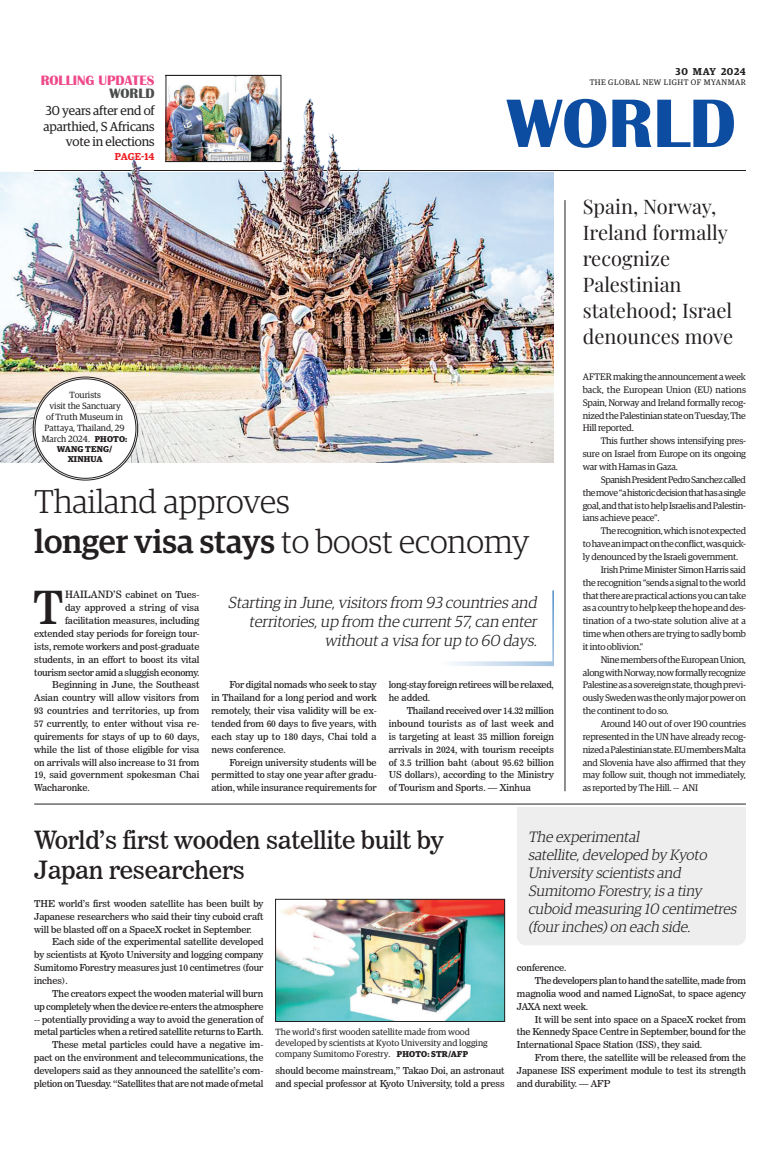
<style>
.page{position:relative;width:773px;height:1152px;background:#fff}
.page>*{position:absolute;margin:0;border:0;box-sizing:border-box;transform-origin:0 0}
.t1{font:700 71px "Britannic";color:#0d4da1}
._1st_Drop{font:45.3px "News 706 BT Roman C";color:#231f20}
.t2{font:300 33px/39.6px "Guardian Egyp";color:#231f20}
._2_Clm_Head{font:25px/30px "News 706 BT Roman C";letter-spacing:-.01em;color:#231f20}
.t3{font:20px/26px "Playfair Display";color:#231f20}
.t4{font:italic 300 16px/19.2px "Guardian Egyp";letter-spacing:.005em;color:#231f20;text-align:right}
.t5{font:italic 300 15px/18px "Guardian Egyp";color:#231f20}
.t6{font:700 14px "Britannic";color:#ef488a}
.t7{font:700 14px "Britannic";color:#4b4c4d}
._2_Clm_Head-2{font:13px/15.6px "Guardian Egyp";letter-spacing:-.01em;color:#231f20;text-align:right}
.t8{font:600 10px "Guardian Egyp";letter-spacing:.06em;color:#231f20}
.Spill_Style{font:600 10px "Guardian Egyp";letter-spacing:-.005em;color:#ee1d23}
._2nd_Body{font:9.5px/12.9px "News 706 BT Roman C";letter-spacing:-.01em;color:#231f20;text-align:justify}
.Brief_2nd_Body{font:9.5px/12.9px "Guardian Egyp";letter-spacing:-.02em;color:#231f20;text-align:justify}
._1st_Drop-2{font:9.5px/12.9px "News 706 BT Roman C";letter-spacing:-.005em;color:#231f20;text-align:right}
.Normal_Para{font:9.5px/12.9px "News 706 BT Roman C";letter-spacing:-.01em;color:#231f20;text-align:justify}
.t9{font:9px/10.8px "Guardian Egyp";color:#231f20}
.t10{font:700 8.5px/10.2px "Guardian Egyp";letter-spacing:.02em;color:#231f20;text-align:center}
.t11{font:8px "Guardian Egyp";letter-spacing:.06em;color:#231f20}
.s1{font-weight:700;font-size:8.5px}
.s2{font-weight:500}
.s3{font-size:10px}
</style>
<div class="page">
<svg style="left:168px;top:77px;width:110px;height:17px"></svg>
<div style="left:166px;top:75px;width:115px;height:87px;border:1px solid #231f20"></div>
<hr style="left:35px;top:170px;width:711px;height:1px;background:#231f20">
<svg style="left:450px;top:590px;width:104px;height:76px"></svg>
<hr style="left:34px;top:804px;width:712px;height:1px;background:#231f20">
<img style="left:277px;top:901px;width:225px;height:119px">
<div style="left:275px;top:899px;width:229px;height:123px;border:1px solid #231f20"></div>
<div style="left:517px;top:807px;width:229px;height:138px;background:#eeeeef"></div>
<hr style="left:564px;top:200px;width:1px;height:591px;background:#231f20">
<img style="left:0;top:94px;width:554px;height:369px">
<div style="left:34px;top:378px;width:103px;height:101px;background:#fff;border-radius:50%"></div>
<p class="t6" style="left:41px;top:72px;width:115px">ROLLING UPDATES</p>
<p class="t7" style="left:109px;top:86px;width:47px">WORLD</p>
<p class="_2_Clm_Head-2" style="left:43px;top:102px;width:113px">30 years after end of aparthied, S Africans vote in elections</p>
<p class="Spill_Style" style="left:115px;top:149px;width:41px">PAGE-14</p>
<p class="t8" style="left:675px;top:64px;width:72px">30 MAY 2024</p>
<p class="t11" style="left:589px;top:76px;width:158px">THE GLOBAL NEW LIGHT OF MYANMAR</p>
<h1 class="t1" style="left:507px;top:83px;width:230px">WORLD</h1>
<p class="t9" style="left:42px;top:389px;width:87px;text-align:center">Tourists<br>visit the Sanctuary<br>of Truth Museum in<br>Pattaya, Thailand, 29<br>March 2024. <span class="s1">PHOTO:</span></p>
<p class="t10" style="left:57px;top:443px;width:57px">WANG TENG/<br>XINHUA</p>
<p class="t2" style="left:35px;top:480px;width:496px">Thailand approves<br><span class="s2">longer visa stays</span> to boost economy</p>
<p class="_1st_Drop" style="left:33px;top:581px;width:32px">T</p>
<p class="_1st_Drop-2" style="left:34px;top:589px;width:167px"><span class="s3">HAILAND’S</span> cabinet on Tues-<br>day approved a string of visa facilitation measures, including extended stay periods for foreign tour&shy;ists, remote workers and post-graduate students, in an effort to boost its vital tourism sector amid a sluggish economy.</p>
<p class="_2nd_Body" style="left:34px;top:679px;width:167px;text-indent:18px">Beginning in June, the Southeast Asian country will allow visitors from 93 countries and territories, up from 57 currently, to enter without visa re&shy;quirements for stays of up to 60 days, while the list of those eligible for visa on arrivals will also increase to 31 from 19, said government spokesman Chai Wacharonke.</p>
<p class="_2nd_Body" style="left:211px;top:679px;width:167px;text-indent:18px">For digital nomads who seek to stay in Thailand for a long period and work remotely, their visa validity will be ex&shy;tended from 60 days to five years, with each stay up to 180 days, Chai told a news conference.</p>
<p class="t4" style="left:228px;top:592px;width:313px">Starting in June,visitors from 93 countries and territories,up from the current57,can enter withouta visa forup to 60 days.</p>
<p class="_2nd_Body" style="left:389px;top:679px;width:167px">long-stay foreign retirees will be relaxed, he added.</p>
<p class="_2nd_Body" style="left:389px;top:704px;width:167px;text-indent:18px">Thailand received over 14.32 million inbound tourists as of last week and is targeting at least 35 million foreign arrivals in 2024, with tourism receipts of 3.5 trillion baht (about 95.62 billion US dollars), according to the Ministry of Tourism and Sports. — Xinhua</p>
<p class="_2nd_Body" style="left:211px;top:756px;width:167px;text-indent:18px">Foreign university students will be permitted to stay one year after gradu&shy;ation, while insurance requirements for</p>
<p class="t3" style="left:582px;top:192px;width:152px">Spain, Norway,<br>Ireland formally recognize<br>Palestinian statehood; Israel denounces move</p>
<p class="Brief_2nd_Body" style="left:582px;top:370px;width:165px">AFTER making the announcement a week back, the European Union (EU) nations Spain, Norway and Ireland formally recog&shy;nized the Palestinian state on Tuesday, The Hill reported.</p>
<p class="Brief_2nd_Body" style="left:582px;top:434px;width:165px;text-indent:18px">This further shows intensifying pres&shy;sure on Israel from Europe on its ongoing war with Hamas in Gaza.</p>
<p class="Brief_2nd_Body" style="left:582px;top:472px;width:165px;text-indent:18px">Spanish President Pedro Sanchez called the move “a historic decision that has a single goal, and that is to help Israelis and Palestin&shy;ians achieve peace”.</p>
<p class="Brief_2nd_Body" style="left:582px;top:524px;width:165px;text-indent:18px">The recognition, which is not expected to have an impact on the conflict, was quick&shy;ly denounced by the Israeli government.</p>
<p class="Brief_2nd_Body" style="left:582px;top:562px;width:165px;text-indent:18px">Irish Prime Minister Simon Harris said the recognition “sends a signal to the world that there are practical actions you can take as a country to help keep the hope and des&shy;tination of a two-state solution alive at a time when others are trying to sadly bomb it into oblivion.”</p>
<p class="Brief_2nd_Body" style="left:582px;top:652px;width:165px;text-indent:18px">Nine members of the European Union, along with Norway, now formally recognize Palestine as a sovereign state, though previ&shy;ously Sweden was the only major power on the continent to do so.</p>
<p class="Brief_2nd_Body" style="left:582px;top:717px;width:165px;text-indent:18px">Around 140 out of over 190 countries represented in the UN have already recog&shy;nized a Palestinian state. EU members Malta and Slovenia have also affirmed that they may follow suit, though not immediately, as reported by The Hill. — ANI</p>
<p class="_2_Clm_Head" style="left:34px;top:825px;width:411px">World’s first wooden satellite built by<br>Japan researchers</p>
<p class="Normal_Para" style="left:34px;top:897px;width:231px">THE world’s first wooden satellite has been built by Japanese researchers who said their tiny cuboid craft will be blasted off on a SpaceX rocket in September.</p>
<p class="_2nd_Body" style="left:34px;top:936px;width:231px;text-indent:18px">Each side of the experimental satellite developed by scientists at Kyoto University and logging company Sumitomo Forestry measures just 10 centimetres (four inches).</p>
<p class="_2nd_Body" style="left:34px;top:987px;width:231px;text-indent:18px">The creators expect the wooden material will burn up completely when the device re-enters the atmosphere -- potentially providing a way to avoid the generation of metal particles when a retired satellite returns to Earth.</p>
<p class="_2nd_Body" style="left:34px;top:1038px;width:231px;text-indent:18px">These metal particles could have a negative im&shy;pact on the environment and telecommunications, the developers said as they announced the satellite’s com&shy;pletion on Tuesday. “Satellites that are not made of metal</p>
<p class="t9" style="left:275px;top:1026px;width:214px">The world’s first wooden satellite made from wood developed by scientists at Kyoto University and logging company Sumitomo Forestry. <span class="s1">PHOTO: STR/AFP</span></p>
<p class="_2nd_Body" style="left:275px;top:1064px;width:231px">should become mainstream,” Takao Doi, an astronaut and special professor at Kyoto University, told a press</p>
<p class="t5" style="left:528px;top:827px;width:213px">The experimental satellite,developed by Kyoto<br>University scientists and<br>Sumitomo Forestry,is a tiny cuboid measuring 10 centimetres (fourinches)on each side.</p>
<p class="_2nd_Body" style="left:517px;top:961px;width:51px">conference.</p>
<p class="_2nd_Body" style="left:517px;top:974px;width:230px;text-indent:18px">The developers plan to hand the satellite, made from magnolia wood and named LignoSat, to space agency JAXA next week.</p>
<p class="_2nd_Body" style="left:517px;top:1013px;width:230px;text-indent:18px">It will be sent into space on a SpaceX rocket from the Kennedy Space Centre in September, bound for the International Space Station (ISS), they said.</p>
<p class="_2nd_Body" style="left:517px;top:1051px;width:230px;text-indent:18px">From there, the satellite will be released from the Japanese ISS experiment module to test its strength and durability. — AFP</p>
</div>
